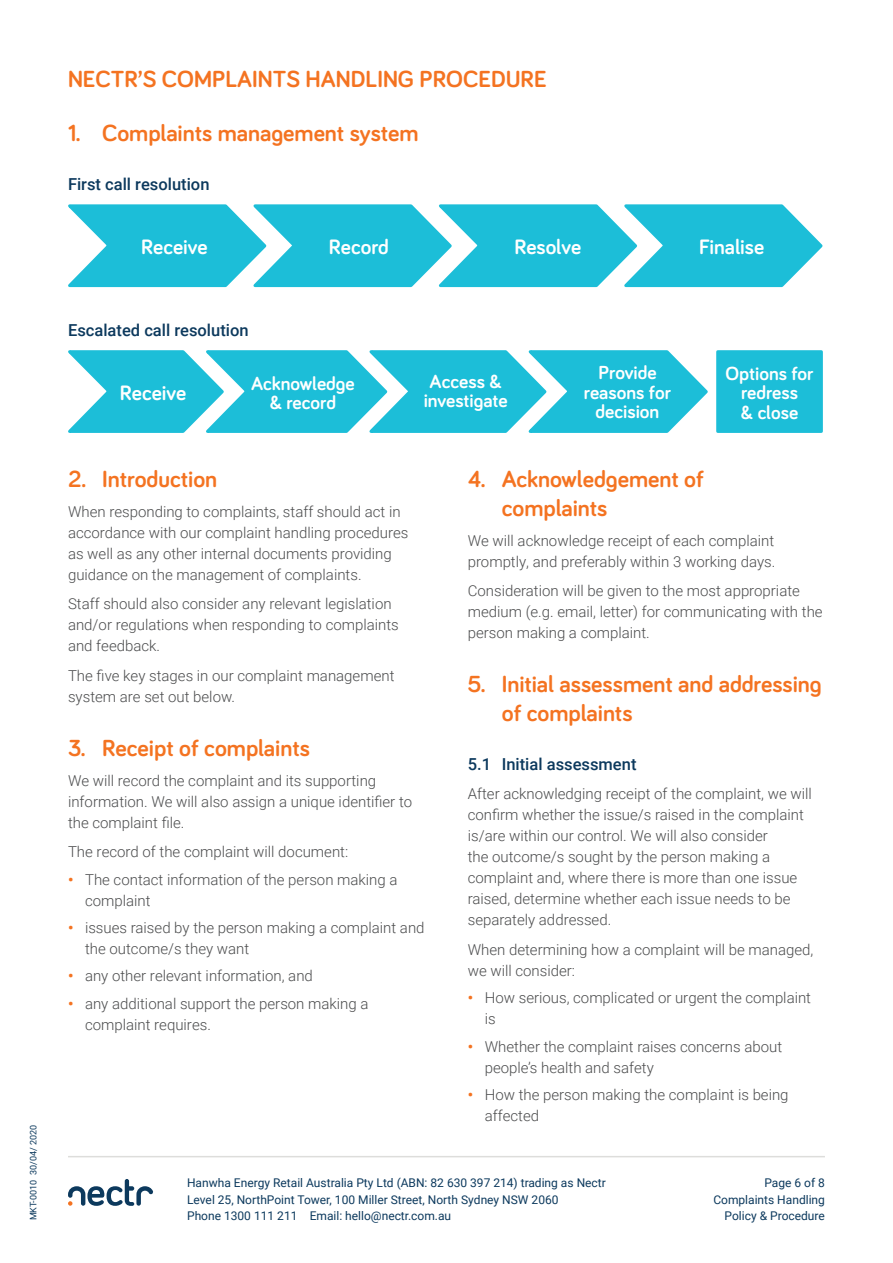
<style>
.page{position:relative;width:893px;height:1263px;background:#fff}
.page>*{position:absolute;margin:0;border:0;box-sizing:border-box;transform-origin:0 0}
.H0{font:700 24px/28.8px "Bariol";color:#f47321}
.t1{font:700 21.45px "Bariol";color:#fff}
.t2{font:700 19.5px/19.5px "Bariol";color:#fff;text-align:center}
.t3{font:500 16.5px "Roboto";color:#0c395d}
.t4{font:300 15px/21px "Roboto";color:#4b4c4d}
.t5{font:12px/16.5px "Roboto";color:#0c395d}
.t6{font:9px "Roboto";color:#0c395d}
.s1{font-weight:700;color:#f47321}
</style>
<div class="page">
<hr style="left:68px;top:1156px;width:757px;height:1px;background:#dddddb">
<svg style="left:68px;top:1179px;width:85px;height:27px"></svg>
<svg style="left:68px;top:204px;width:755px;height:84px;background:#41c8de"></svg>
<div style="left:716px;top:350px;width:107px;height:83px;background:#1cbed8;border:3px solid #1cbed8"></div>
<svg style="left:68px;top:350px;width:640px;height:83px;background:#3fc8de"></svg>
<p class="t6" style="left:27px;top:1220px;width:97px;rotate:-90deg">MKT-0010 30/04/ 2020</p>
<p class="H0" style="left:68px;top:64px;width:480px">NECTR’S COMPLAINTS HANDLING PROCEDURE</p>
<p class="H0" style="left:68px;top:118px;width:352px">1. Complaints management system</p>
<h2 class="t3" style="left:68px;top:172px;width:143px">First call resolution</h2>
<h1 class="t1" style="left:141px;top:232px;width:68px">Receive</h1>
<h1 class="t1" style="left:329px;top:232px;width:62px">Record</h1>
<h1 class="t1" style="left:514px;top:232px;width:68px">Resolve</h1>
<h1 class="t1" style="left:699px;top:232px;width:67px">Finalise</h1>
<h2 class="t3" style="left:68px;top:318px;width:182px">Escalated call resolution</h2>
<h1 class="t1" style="left:120px;top:378px;width:68px">Receive</h1>
<h1 class="t2" style="left:251px;top:373px;width:105px">Acknowledge &amp; record</h1>
<h1 class="t2" style="left:424px;top:371px;width:86px">Access &amp; investigate</h1>
<h1 class="t2" style="left:584px;top:362px;width:89px">Provide reasons for decision</h1>
<h1 class="t2" style="left:725px;top:363px;width:90px">Options for redress<br>&amp; close</h1>
<p class="H0" style="left:68px;top:464px;width:151px">2. Introduction</p>
<p class="t4" style="left:68px;top:500px;width:342px">When responding to complaints, staff should act in accordance with our complaint handling procedures as well as any other internal documents providing guidance on the management of complaints.</p>
<p class="t4" style="left:68px;top:593px;width:332px">Staff should also consider any relevant legislation and/or regulations when responding to complaints and feedback.</p>
<p class="t4" style="left:68px;top:664px;width:328px">The five key stages in our complaint management system are set out below.</p>
<p class="H0" style="left:68px;top:733px;width:243px">3. Receipt of complaints</p>
<p class="t4" style="left:68px;top:769px;width:346px">We will record the complaint and its supporting information. We will also assign a unique identifier to the complaint file.</p>
<p class="t4" style="left:68px;top:841px;width:282px">The record of the complaint will document:</p>
<p class="t4" style="left:85px;top:868px;width:314px;text-indent:-17px"><span class="s1">•</span> The contact information of the person making a complaint</p>
<p class="t4" style="left:85px;top:916px;width:341px;text-indent:-17px"><span class="s1">•</span> issues raised by the person making a complaint and the outcome/s they want</p>
<p class="t4" style="left:68px;top:965px;width:246px"><span class="s1">•</span> any other relevant information, and</p>
<p class="t4" style="left:85px;top:992px;width:285px;text-indent:-17px"><span class="s1">•</span> any additional support the person making a complaint requires.</p>
<p class="H0" style="left:502px;top:464px;width:204px;text-indent:-34px">4. Acknowledgement of complaints</p>
<p class="t4" style="left:468px;top:529px;width:309px">We will acknowledge receipt of each complaint promptly, and preferably within 3 working days.</p>
<p class="t4" style="left:468px;top:580px;width:356px">Consideration will be given to the most appropriate medium (e.g. email, letter) for communicating with the person making a complaint.</p>
<p class="H0" style="left:502px;top:669px;width:321px;text-indent:-34px">5. Initial assessment and addressing of complaints</p>
<p class="t3" style="left:468px;top:752px;width:170px">5.1 Initial assessment</p>
<p class="t4" style="left:468px;top:783px;width:346px">After acknowledging receipt of the complaint, we will confirm whether the issue/s raised in the complaint is/are within our control. We will also consider<br>the outcome/s sought by the person making a complaint and, where there is more than one issue raised, determine whether each issue needs to be separately addressed.</p>
<p class="t4" style="left:468px;top:938px;width:347px">When determining how a complaint will be managed, we will consider:</p>
<p class="t4" style="left:485px;top:987px;width:328px;text-indent:-17px"><span class="s1">•</span> How serious, complicated or urgent the complaint is</p>
<p class="t4" style="left:485px;top:1035px;width:299px;text-indent:-17px"><span class="s1">•</span> Whether the complaint raises concerns about people’s health and safety</p>
<p class="t4" style="left:485px;top:1083px;width:305px;text-indent:-17px"><span class="s1">•</span> How the person making the complaint is being affected</p>
<p class="t5" style="left:187px;top:1174px;width:420px">Hanwha Energy Retail Australia Pty Ltd (ABN: 82 630 397 214) trading as Nectr<br>Level 25, NorthPoint Tower, 100 Miller Street, North Sydney NSW 2060<br>Phone 1300 111 211 Email: hello@nectr.com.au</p>
<p class="t5" style="left:713px;top:1174px;width:113px;text-align:right">Page 6 of 8<br>Complaints Handling<br>Policy &amp; Procedure</p>
</div>
